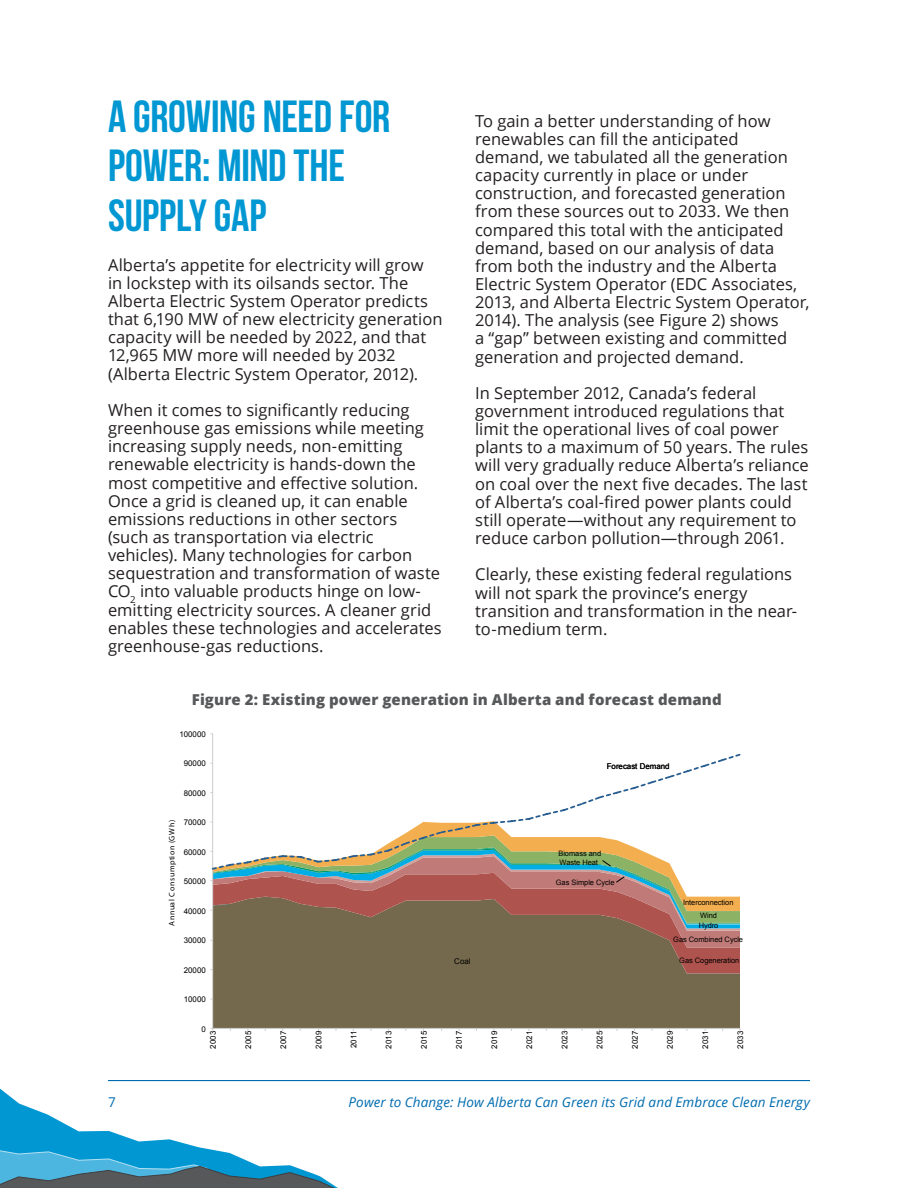
<style>
.page{position:relative;width:918px;height:1188px;background:#fff}
.page>*{position:absolute;margin:0;border:0;box-sizing:border-box;transform-origin:0 0}
.heading_1{font:45px/49.5px "Bebas Neue";letter-spacing:-.005em;color:#0097d3}
.t1{font:16.5px/18.1px "Open Sans";color:#231f20}
.Chart_title{font:800 15px "Open Sans";letter-spacing:.01em;color:#57585a}
.t2{font:italic 13.5px "Open Sans";letter-spacing:.01em;color:#006caf}
.t3{font:13.5px "Open Sans";color:#006caf}
.t4{font:7.95px "Arial";color:#000}
.t5{font:7.95px "Myriad Pro";letter-spacing:.06em;color:#000}
.t6{font:7.5px/9px "Arial";letter-spacing:-.005em;color:#000}
</style>
<div class="page">
<hr style="left:108px;top:1080px;width:702px;height:1px;background:#006caf">
<svg style="left:0;top:1089px;width:338px;height:99px"></svg>
<div style="left:213px;top:974px;width:527px;height:54px;background:#74694c"></div>
<hr style="left:212px;top:734px;width:1px;height:294px;background:#cbcbcb">
<hr style="left:213px;top:1028px;width:527px;height:1px;background:#cbcbcb">
<svg style="left:211px;top:753px;width:530px;height:82px"></svg>
<svg style="left:210px;top:835px;width:530px;height:139px;background:#9e8871"></svg>
<p class="heading_1" style="left:108px;top:91px;width:284px">A GROWING NEED FOR<br>POWER: MIND THE<br>SUPPLY GAP</p>
<p class="t1" style="left:108px;top:255px;width:336px">Alberta’s appetite for electricity will grow<br>in lockstep with its oilsands sector. The Alberta Electric System Operator predicts that 6,190 MW of new electricity generation capacity will be needed by 2022, and that 12,965 MW more will needed by 2032 (Alberta Electric System Operator, 2012).</p>
<p class="t1" style="left:108px;top:400px;width:335px">When it comes to significantly reducing greenhouse gas emissions while meeting increasing supply needs, non-emitting renewable electricity is hands-down the most competitive and effective solution.<br>Once a grid is cleaned up, it can enable emissions reductions in other sectors (such as transportation via electric vehicles). Many technologies for carbon sequestration and transformation of waste CO<sub>2</sub> into valuable products hinge on low&shy;emitting electricity sources. A cleaner grid enables these technologies and accelerates greenhouse-gas reductions.</p>
<p class="t1" style="left:475px;top:111px;width:336px">To gain a better understanding of how renewables can fill the anticipated demand, we tabulated all the generation capacity currently in place or under construction, and forecasted generation from these sources out to 2033. We then compared this total with the anticipated demand, based on our analysis of data from both the industry and the Alberta Electric System Operator (EDC Associates, 2013, and Alberta Electric System Operator, 2014). The analysis (see Figure 2) shows<br>a “gap” between existing and committed generation and projected demand.</p>
<p class="t1" style="left:475px;top:383px;width:335px">In September 2012, Canada’s federal government introduced regulations that limit the operational lives of coal power plants to a maximum of 50 years. The rules will very gradually reduce Alberta’s reliance on coal over the next five decades. The last of Alberta’s coal-fired power plants could still operate—without any requirement to reduce carbon pollution—through 2061.</p>
<p class="t1" style="left:475px;top:565px;width:324px">Clearly, these existing federal regulations will not spark the province’s energy transition and transformation in the near&shy;to-medium term.</p>
<p class="Chart_title" style="left:192px;top:689px;width:531px">Figure 2: Existing power generation in Alberta and forecast demand</p>
<p class="t4" style="left:179px;top:730px;width:28px">100000</p>
<p class="t4" style="left:184px;top:759px;width:24px">90000</p>
<p class="t4" style="left:184px;top:789px;width:24px">80000</p>
<p class="t4" style="left:184px;top:818px;width:24px">70000</p>
<p class="t5" style="left:167px;top:926px;width:107px;rotate:-90deg">Annual Consumption (GWh)</p>
<p class="t4" style="left:184px;top:848px;width:24px">60000</p>
<p class="t4" style="left:184px;top:877px;width:24px">50000</p>
<p class="t4" style="left:184px;top:906px;width:24px">40000</p>
<p class="t4" style="left:184px;top:936px;width:24px">30000</p>
<p class="t4" style="left:184px;top:965px;width:24px">20000</p>
<p class="t4" style="left:184px;top:995px;width:24px">10000</p>
<p class="t4" style="left:454px;top:957px;width:18px">Coal</p>
<p class="t4" style="left:607px;top:762px;width:64px">Forecast Demand</p>
<p class="t6" style="left:558px;top:849px;width:44px">Biomass and<br>Waste Heat</p>
<p class="t6" style="left:556px;top:878px;width:60px">Gas Simple Cycle</p>
<p class="t6" style="left:683px;top:898px;width:52px">Interconnection</p>
<p class="t6" style="left:700px;top:911px;width:18px">Wind</p>
<p class="t6" style="left:699px;top:921px;width:21px">Hydro</p>
<p class="t6" style="left:673px;top:934px;width:71px">Gas Combined Cycle</p>
<p class="t6" style="left:679px;top:956px;width:61px">Gas Cogeneration</p>
<p class="t4" style="left:201px;top:1024px;width:6px">0</p>
<p class="t4" style="left:209px;top:1049px;width:19px;rotate:-90deg">2003</p>
<p class="t4" style="left:244px;top:1049px;width:19px;rotate:-90deg">2005</p>
<p class="t4" style="left:279px;top:1049px;width:19px;rotate:-90deg">2007</p>
<p class="t4" style="left:314px;top:1049px;width:19px;rotate:-90deg">2009</p>
<p class="t4" style="left:349px;top:1048px;width:19px;rotate:-90deg">2011</p>
<p class="t4" style="left:384px;top:1049px;width:19px;rotate:-90deg">2013</p>
<p class="t4" style="left:420px;top:1049px;width:19px;rotate:-90deg">2015</p>
<p class="t4" style="left:455px;top:1049px;width:19px;rotate:-90deg">2017</p>
<p class="t4" style="left:490px;top:1049px;width:19px;rotate:-90deg">2019</p>
<p class="t4" style="left:525px;top:1049px;width:19px;rotate:-90deg">2021</p>
<p class="t4" style="left:560px;top:1049px;width:19px;rotate:-90deg">2023</p>
<p class="t4" style="left:595px;top:1049px;width:19px;rotate:-90deg">2025</p>
<p class="t4" style="left:630px;top:1049px;width:19px;rotate:-90deg">2027</p>
<p class="t4" style="left:666px;top:1049px;width:19px;rotate:-90deg">2029</p>
<p class="t4" style="left:701px;top:1049px;width:19px;rotate:-90deg">2031</p>
<p class="t4" style="left:736px;top:1049px;width:19px;rotate:-90deg">2033</p>
<p class="t3" style="left:108px;top:1093px;width:9px">7</p>
<p class="t2" style="left:348px;top:1093px;width:463px">Power to Change: How Alberta Can Green its Grid and Embrace Clean Energy</p>
</div>
